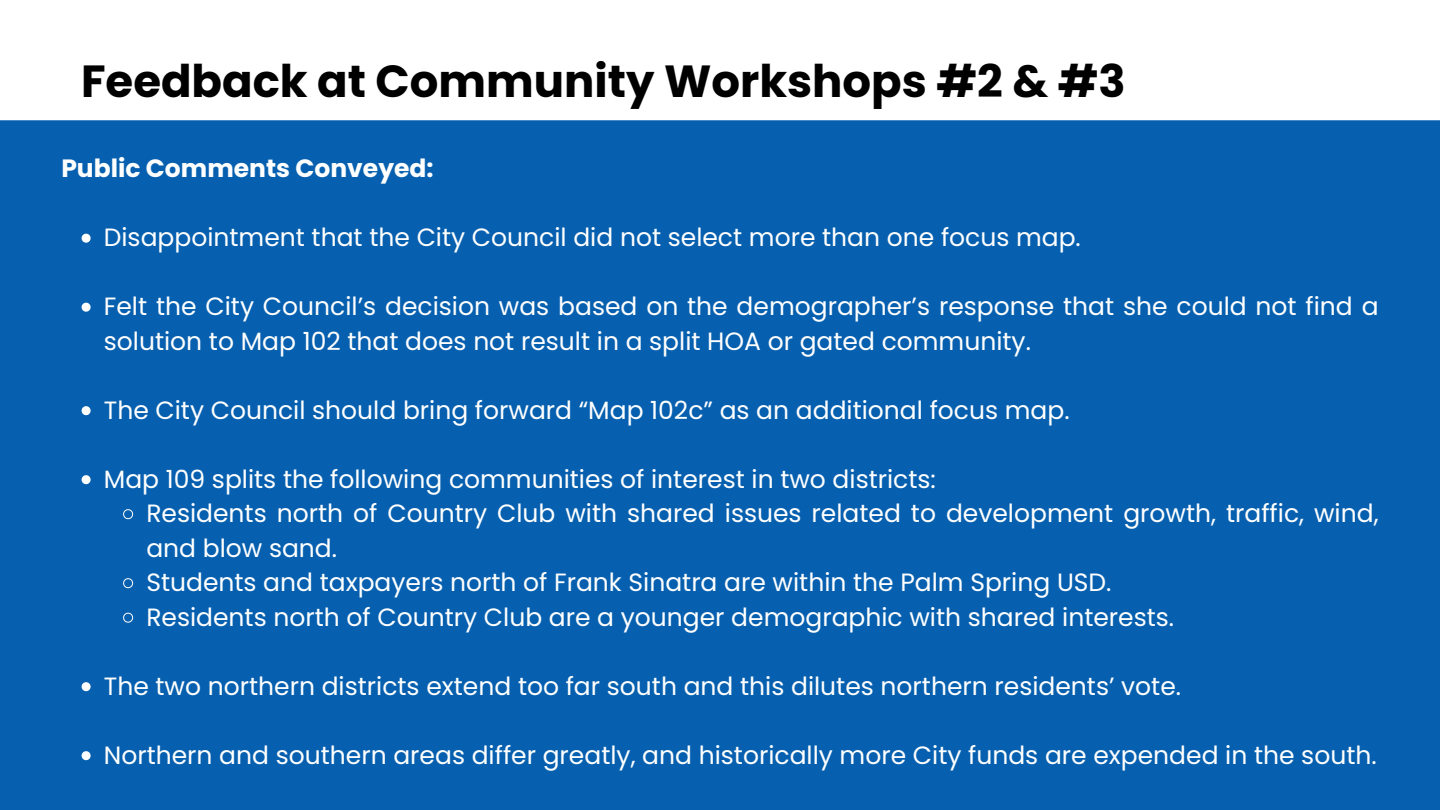
<style>
.page{position:relative;width:1440px;height:810px;background:#fff}
.page>*{position:absolute;margin:0;border:0;box-sizing:border-box;transform-origin:0 0}
.t1{font:700 45px "Poppins";color:#000}
.t2{font:25px/34.5px "Poppins";color:#fff}
.t3{font:700 25px "Poppins";color:#fff}
</style>
<div class="page">
<div style="left:0;top:120px;width:1440px;height:690px;background:#0660af"></div>
<svg style="left:82px;top:234px;width:9px;height:9px"></svg>
<svg style="left:82px;top:303px;width:9px;height:9px"></svg>
<svg style="left:82px;top:406px;width:9px;height:9px"></svg>
<svg style="left:82px;top:475px;width:9px;height:9px"></svg>
<svg style="left:123px;top:509px;width:10px;height:11px"></svg>
<svg style="left:123px;top:578px;width:10px;height:11px"></svg>
<svg style="left:123px;top:612px;width:10px;height:11px"></svg>
<svg style="left:82px;top:682px;width:9px;height:9px"></svg>
<svg style="left:82px;top:751px;width:9px;height:9px"></svg>
<p class="t1" style="left:81px;top:50px;width:1046px">Feedback at Community Workshops #2 &amp; #3</p>
<p class="t3" style="left:61px;top:151px;width:374px">Public Comments Conveyed:</p>
<p class="t2" style="left:104px;top:220px;width:979px">Disappointment that the City Council did not select more than one focus map.</p>
<p class="t2" style="left:104px;top:289px;width:1276px">Felt the City Council’s decision was based on the demographer’s response that she could not find a solution to Map 102 that does not result in a split HOA or gated community.</p>
<p class="t2" style="left:104px;top:393px;width:967px">The City Council should bring forward “Map 102c” as an additional focus map.</p>
<p class="t2" style="left:104px;top:462px;width:834px">Map 109 splits the following communities of interest in two districts:</p>
<p class="t2" style="left:146px;top:496px;width:1234px">Residents north of Country Club with shared issues related to development growth, traffic, wind, and blow sand.</p>
<p class="t2" style="left:146px;top:565px;width:967px">Students and taxpayers north of Frank Sinatra are within the Palm Spring USD.</p>
<p class="t2" style="left:146px;top:600px;width:1029px">Residents north of Country Club are a younger demographic with shared interests.</p>
<p class="t2" style="left:104px;top:669px;width:1079px">The two northern districts extend too far south and this dilutes northern residents’ vote.</p>
<p class="t2" style="left:104px;top:738px;width:1274px">Northern and southern areas differ greatly, and historically more City funds are expended in the south.</p>
</div>
